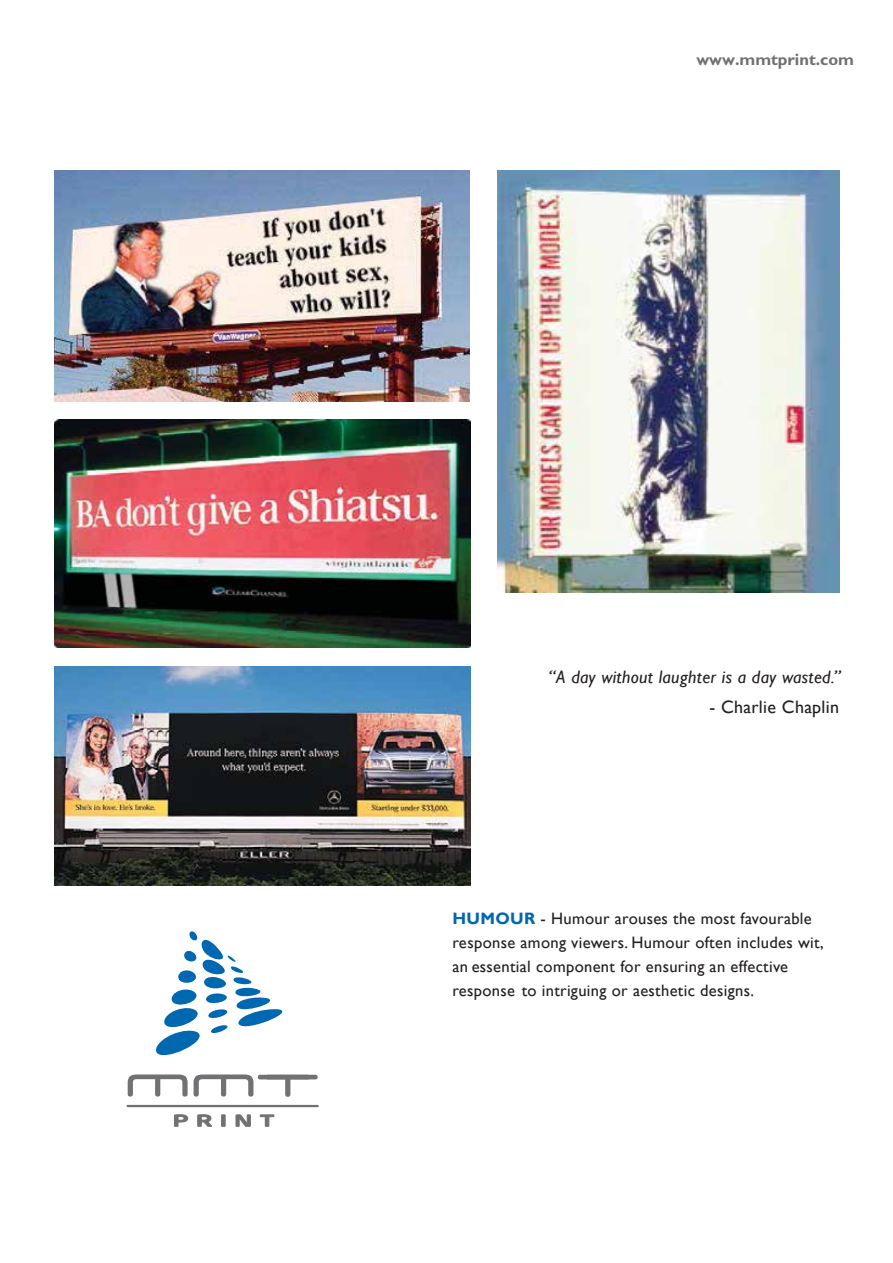
<style>
.page{position:relative;width:893px;height:1263px;background:#fff}
.page>*{position:absolute;margin:0;border:0;box-sizing:border-box;transform-origin:0 0}
.t1{font:italic 18px "Gill Sans";letter-spacing:.02em;color:#231f20}
.t2{font:18px "Gill Sans";letter-spacing:.02em;color:#231f20}
.t3{font:16.5px/24px "Gill Sans";letter-spacing:.02em;color:#231f20}
.t4{font:700 16.5px "Gill Sans";color:#717073}
.s1{font-weight:700;color:#0067b1}
</style>
<div class="page">
<img style="left:54px;top:170px;width:415px;height:231px">
<img style="left:497px;top:170px;width:342px;height:422px">
<img style="left:54px;top:420px;width:417px;height:228px">
<img style="left:54px;top:667px;width:417px;height:219px">
<svg style="left:156px;top:931px;width:127px;height:125px"></svg>
<svg style="left:128px;top:1074px;width:59px;height:23px"></svg>
<svg style="left:193px;top:1074px;width:60px;height:23px"></svg>
<svg style="left:267px;top:1079px;width:42px;height:18px"></svg>
<hr style="left:258px;top:1075px;width:59px;height:4px;background:#717073;border-radius:2px">
<svg style="left:174px;top:1114px;width:14px;height:13px"></svg>
<svg style="left:197px;top:1114px;width:15px;height:13px"></svg>
<div style="left:221px;top:1114px;width:4px;height:13px;border:1px solid #717073"></div>
<svg style="left:235px;top:1114px;width:16px;height:13px"></svg>
<svg style="left:259px;top:1114px;width:16px;height:13px"></svg>
<hr style="left:126px;top:1105px;width:193px;height:2px;background:#717073">
<p class="t4" style="left:696px;top:50px;width:159px">www.mmtprint.com</p>
<p class="t1" style="left:548px;top:666px;width:294px">“A day without laughter is a day wasted.”</p>
<p class="t2" style="left:709px;top:696px;width:131px">- Charlie Chaplin</p>
<p class="t3" style="left:452px;top:907px;width:373px"><span class="s1">HUMOUR</span> - Humour arouses the most favourable response among viewers. Humour often includes wit, an essential component for ensuring an effective response to intriguing or aesthetic designs.</p>
</div>
